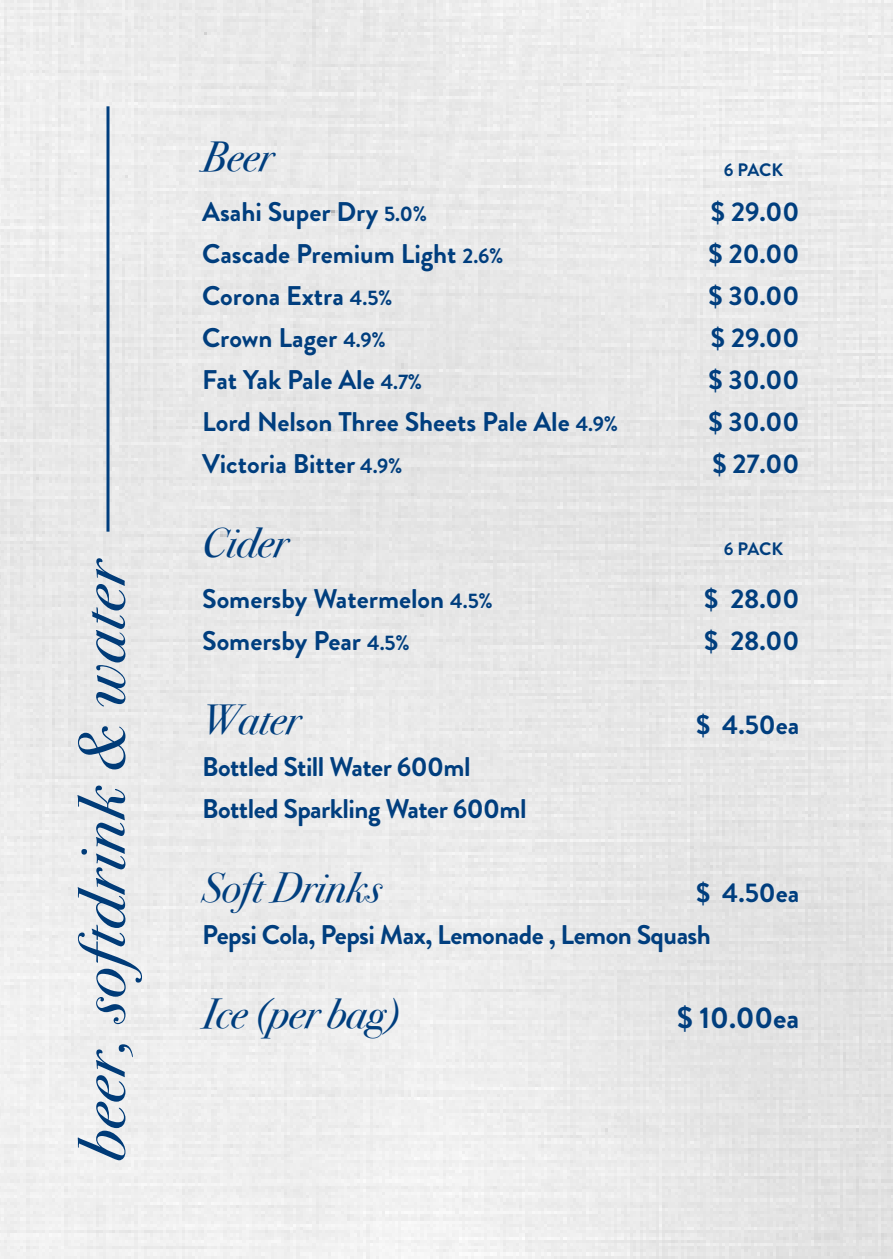
<style>
.page{position:relative;width:893px;height:1259px;background:#fff}
.page>*{position:absolute;margin:0;border:0;box-sizing:border-box;transform-origin:0 0}
.t1{font:italic 66px "Bodoni Svty Two ITCTT";letter-spacing:.02em;color:#003b78}
.t2{font:italic 42px "Bodoni Svty Two ITCTT";color:#003e7e}
.t3{font:700 30px "Brandon Grotesque";color:#003e7e}
.t4{font:700 27px "Brandon Grotesque";color:#003e7e}
.t5{font:700 27px/42px "Brandon Grotesque";letter-spacing:-.02em;color:#003e7e}
.t6{font:700 18px "Brandon Grotesque";letter-spacing:-.005em;color:#003e7e}
.s1{font-size:21px}
</style>
<div class="page">
<img style="left:0;top:0;width:893px;height:1259px">
<svg style="left:106px;top:106px;width:4px;height:425px;background:#396898"></svg>
<h1 class="t1" style="left:45px;top:1161px;width:605px;rotate:-90deg">beer, softdrink &amp; water</h1>
<h2 class="t2" style="left:202px;top:120px;width:72px">Beer</h2>
<p class="t4" style="left:202px;top:193px;width:226px">Asahi Super Dry <span class="s1">5.0%</span></p>
<p class="t4" style="left:711px;top:193px;width:90px">$ 29.00</p>
<p class="t4" style="left:202px;top:235px;width:303px">Cascade Premium Light <span class="s1">2.6%</span></p>
<p class="t4" style="left:709px;top:235px;width:92px">$ 20.00</p>
<p class="t4" style="left:202px;top:277px;width:192px">Corona Extra <span class="s1">4.5%</span></p>
<p class="t4" style="left:708px;top:277px;width:92px">$ 30.00</p>
<p class="t4" style="left:202px;top:319px;width:185px">Crown Lager <span class="s1">4.9%</span></p>
<p class="t4" style="left:711px;top:319px;width:90px">$ 29.00</p>
<p class="t4" style="left:202px;top:361px;width:221px">Fat Yak Pale Ale <span class="s1">4.7%</span></p>
<p class="t4" style="left:708px;top:361px;width:92px">$ 30.00</p>
<p class="t4" style="left:202px;top:403px;width:417px">Lord Nelson Three Sheets Pale Ale <span class="s1">4.9%</span></p>
<p class="t4" style="left:708px;top:403px;width:92px">$ 30.00</p>
<p class="t4" style="left:202px;top:445px;width:202px">Victoria Bitter <span class="s1">4.9%</span></p>
<p class="t4" style="left:712px;top:445px;width:88px">$ 27.00</p>
<p class="t6" style="left:724px;top:157px;width:61px">6 PACK</p>
<h2 class="t2" style="left:202px;top:506px;width:87px">Cider</h2>
<p class="t4" style="left:202px;top:580px;width:292px">Somersby Watermelon <span class="s1">4.5%</span></p>
<p class="t4" style="left:704px;top:580px;width:97px">$ 28.00</p>
<p class="t4" style="left:202px;top:622px;width:209px">Somersby Pear <span class="s1">4.5%</span></p>
<p class="t4" style="left:704px;top:622px;width:97px">$ 28.00</p>
<p class="t6" style="left:724px;top:536px;width:61px">6 PACK</p>
<h2 class="t2" style="left:202px;top:683px;width:99px">Water</h2>
<p class="t4" style="left:696px;top:706px;width:105px">$ 4.50ea</p>
<p class="t5" style="left:202px;top:746px;width:326px">Bottled Still Water 600ml<br>Bottled Sparkling Water 600ml</p>
<h2 class="t2" style="left:202px;top:851px;width:181px">Soft Drinks</h2>
<p class="t5" style="left:202px;top:872px;width:599px;text-indent:494px">$ 4.50ea<br>Pepsi Cola, Pepsi Max, Lemonade , Lemon Squash</p>
<h2 class="t2" style="left:202px;top:977px;width:199px">Ice (per bag)</h2>
<p class="t3" style="left:677px;top:996px;width:124px">$ 10.00ea</p>
</div>
